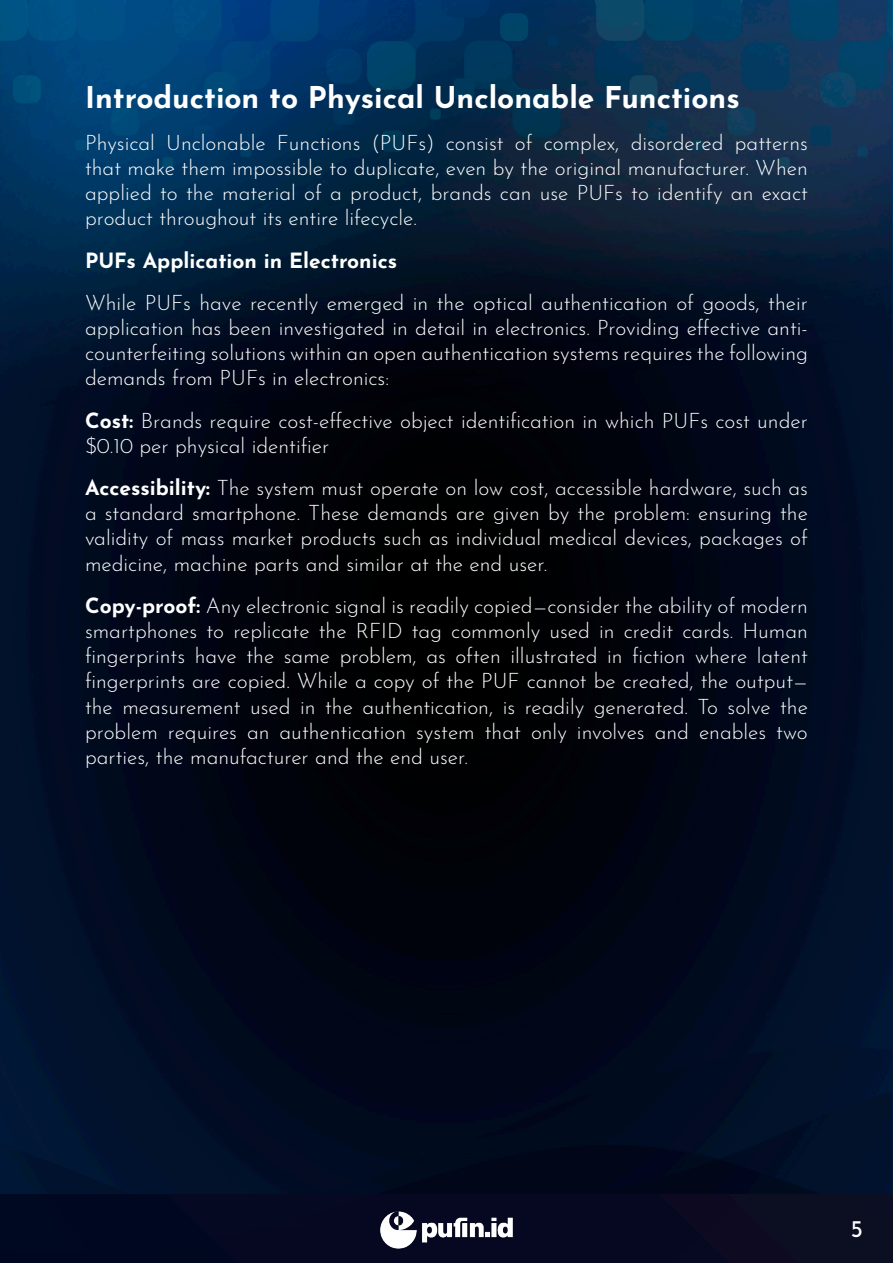
<style>
.page{position:relative;width:893px;height:1263px;background:#fff}
.page>*{position:absolute;margin:0;border:0;box-sizing:border-box;transform-origin:0 0}
.t1{font:700 30px "Josefin Sans";color:#fff}
.t2{font:24px "Josefin Sans";color:#fff}
.t3{font:300 21px/25.2px "Josefin Sans";color:#fff;text-align:justify}
.t4{font:700 21px "Josefin Sans";color:#fff}
.s1{font-weight:700}
</style>
<div class="page">
<img style="left:0;top:0;width:893px;height:1195px">
<div style="left:0;top:1195px;width:893px;height:68px;background:#060821"></div>
<img style="left:380px;top:1211px;width:133px;height:38px">
<hr style="left:892px;top:1195px;width:1px;height:68px;background:#0c0f23">
<h1 class="t1" style="left:85px;top:70px;width:656px">Introduction to Physical Unclonable Functions</h1>
<p class="t3" style="left:85px;top:128px;width:724px">Physical Unclonable Functions (PUFs) consist of complex, disordered patterns that make them impossible to duplicate, even by the original manufacturer. When applied to the material of a product, brands can use PUFs to identify an exact product throughout its entire lifecycle.</p>
<p class="t4" style="left:85px;top:241px;width:314px">PUFs Application in Electronics</p>
<p class="t3" style="left:85px;top:288px;width:724px">While PUFs have recently emerged in the optical authentication of goods, their application has been investigated in detail in electronics. Providing effective anti&shy;counterfeiting solutions within an open authentication systems requires the following demands from PUFs in electronics:</p>
<p class="t3" style="left:85px;top:406px;width:724px"><span class="s1">Cost:</span> Brands require cost-effective object identification in which PUFs cost under $0.10 per physical identifier</p>
<p class="t3" style="left:85px;top:473px;width:724px"><span class="s1">Accessibility:</span> The system must operate on low cost, accessible hardware, such as a standard smartphone. These demands are given by the problem: ensuring the validity of mass market products such as individual medical devices, packages of medicine, machine parts and similar at the end user.</p>
<p class="t3" style="left:85px;top:591px;width:724px"><span class="s1">Copy-proof:</span> Any electronic signal is readily copied—consider the ability of modern smartphones to replicate the RFID tag commonly used in credit cards. Human fingerprints have the same problem, as often illustrated in fiction where latent fingerprints are copied. While a copy of the PUF cannot be created, the output— the measurement used in the authentication, is readily generated. To solve the problem requires an authentication system that only involves and enables two parties, the manufacturer and the end user.</p>
<p class="t2" style="left:850px;top:1209px;width:14px">5</p>
</div>
